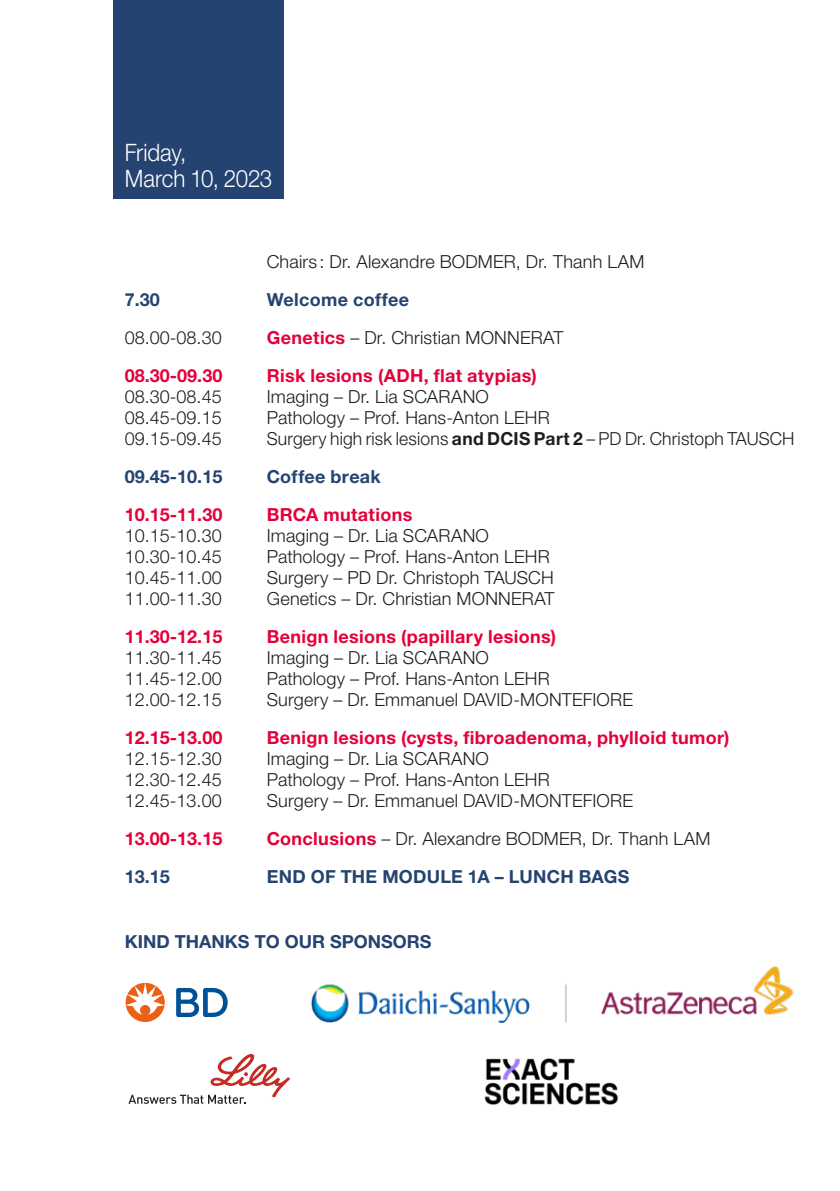
<style>
.page{position:relative;width:840px;height:1191px;background:#fff}
.page>*{position:absolute;margin:0;border:0;box-sizing:border-box;transform-origin:0 0}
.t1{font:300 24px/26px "Helvetica Neue LT Std";letter-spacing:-.01em;color:#fff;scale:.93 1}
.t2{font:300 18px "Helvetica Neue LT Std";letter-spacing:.01em;color:#1d1d1b}
.t3{font:700 18px "Helvetica Neue LT Std";letter-spacing:.02em;color:#e4013a}
.t4{font:700 18px "Helvetica Neue LT Std";letter-spacing:.01em;color:#254371}
.s1{font-weight:700;color:#e4013a}
.s2{font-weight:700}
</style>
<div class="page">
<div style="left:113px;top:0;width:170px;height:198px;background:#254371"></div>
<svg style="left:176px;top:988px;width:51px;height:29px"></svg>
<svg style="left:125px;top:983px;width:40px;height:39px"></svg>
<img style="left:311px;top:966px;width:483px;height:57px">
<svg style="left:128px;top:1054px;width:162px;height:49px"></svg>
<img style="left:484px;top:1058px;width:135px;height:47px">
<h1 class="t1" style="left:125px;top:139px;width:160px">Friday,<br>March 10, 2023</h1>
<p class="t2" style="left:266px;top:251px;width:379px">Chairs : Dr. Alexandre BODMER, Dr. Thanh LAM</p>
<p class="t4" style="left:125px;top:288px;width:37px">7.30</p>
<p class="t4" style="left:266px;top:288px;width:144px">Welcome coffee</p>
<p class="t2" style="left:125px;top:327px;width:98px">08.00-08.30</p>
<p class="t2" style="left:266px;top:327px;width:298px"><span class="s1">Genetics</span> – Dr. Christian MONNERAT</p>
<p class="t3" style="left:125px;top:364px;width:99px">08.30-09.30</p>
<p class="t3" style="left:266px;top:364px;width:271px">Risk lesions (ADH, flat atypias)</p>
<p class="t2" style="left:125px;top:386px;width:98px">08.30-08.45</p>
<p class="t2" style="left:266px;top:386px;width:223px">Imaging – Dr. Lia SCARANO</p>
<p class="t2" style="left:125px;top:407px;width:98px">08.45-09.15</p>
<p class="t2" style="left:266px;top:407px;width:284px">Pathology – Prof. Hans-Anton LEHR</p>
<p class="t2" style="left:125px;top:428px;width:98px">09.15-09.45</p>
<p class="t2" style="left:266px;top:428px;width:529px">Surgery high risk lesions <span class="s2">and DCIS Part 2</span> – PD Dr. Christoph TAUSCH</p>
<p class="t4" style="left:125px;top:465px;width:99px">09.45-10.15</p>
<p class="t4" style="left:266px;top:465px;width:116px">Coffee break</p>
<p class="t3" style="left:125px;top:503px;width:99px">10.15-11.30</p>
<p class="t3" style="left:266px;top:503px;width:147px">BRCA mutations</p>
<p class="t2" style="left:125px;top:525px;width:98px">10.15-10.30</p>
<p class="t2" style="left:266px;top:525px;width:223px">Imaging – Dr. Lia SCARANO</p>
<p class="t2" style="left:125px;top:546px;width:98px">10.30-10.45</p>
<p class="t2" style="left:266px;top:546px;width:284px">Pathology – Prof. Hans-Anton LEHR</p>
<p class="t2" style="left:125px;top:567px;width:98px">10.45-11.00</p>
<p class="t2" style="left:266px;top:567px;width:288px">Surgery – PD Dr. Christoph TAUSCH</p>
<p class="t2" style="left:125px;top:588px;width:98px">11.00-11.30</p>
<p class="t2" style="left:266px;top:588px;width:289px">Genetics – Dr. Christian MONNERAT</p>
<p class="t3" style="left:125px;top:626px;width:99px">11.30-12.15</p>
<p class="t3" style="left:266px;top:626px;width:291px">Benign lesions (papillary lesions)</p>
<p class="t2" style="left:125px;top:647px;width:98px">11.30-11.45</p>
<p class="t2" style="left:266px;top:647px;width:223px">Imaging – Dr. Lia SCARANO</p>
<p class="t2" style="left:125px;top:668px;width:98px">11.45-12.00</p>
<p class="t2" style="left:266px;top:668px;width:284px">Pathology – Prof. Hans-Anton LEHR</p>
<p class="t2" style="left:125px;top:689px;width:98px">12.00-12.15</p>
<p class="t2" style="left:266px;top:689px;width:367px">Surgery – Dr. Emmanuel DAVID-MONTEFIORE</p>
<p class="t3" style="left:125px;top:727px;width:99px">12.15-13.00</p>
<p class="t3" style="left:266px;top:727px;width:464px">Benign lesions (cysts, fibroadenoma, phylloid tumor)</p>
<p class="t2" style="left:125px;top:748px;width:98px">12.15-12.30</p>
<p class="t2" style="left:266px;top:748px;width:223px">Imaging – Dr. Lia SCARANO</p>
<p class="t2" style="left:125px;top:769px;width:98px">12.30-12.45</p>
<p class="t2" style="left:266px;top:769px;width:284px">Pathology – Prof. Hans-Anton LEHR</p>
<p class="t2" style="left:125px;top:790px;width:98px">12.45-13.00</p>
<p class="t2" style="left:266px;top:790px;width:367px">Surgery – Dr. Emmanuel DAVID-MONTEFIORE</p>
<p class="t3" style="left:125px;top:828px;width:99px">13.00-13.15</p>
<p class="t2" style="left:266px;top:828px;width:445px"><span class="s1">Conclusions</span> – Dr. Alexandre BODMER, Dr. Thanh LAM</p>
<p class="t4" style="left:125px;top:866px;width:47px">13.15</p>
<p class="t4" style="left:266px;top:866px;width:364px">END OF THE MODULE 1A – LUNCH BAGS</p>
<p class="t4" style="left:125px;top:930px;width:308px">KIND THANKS TO OUR SPONSORS</p>
</div>
